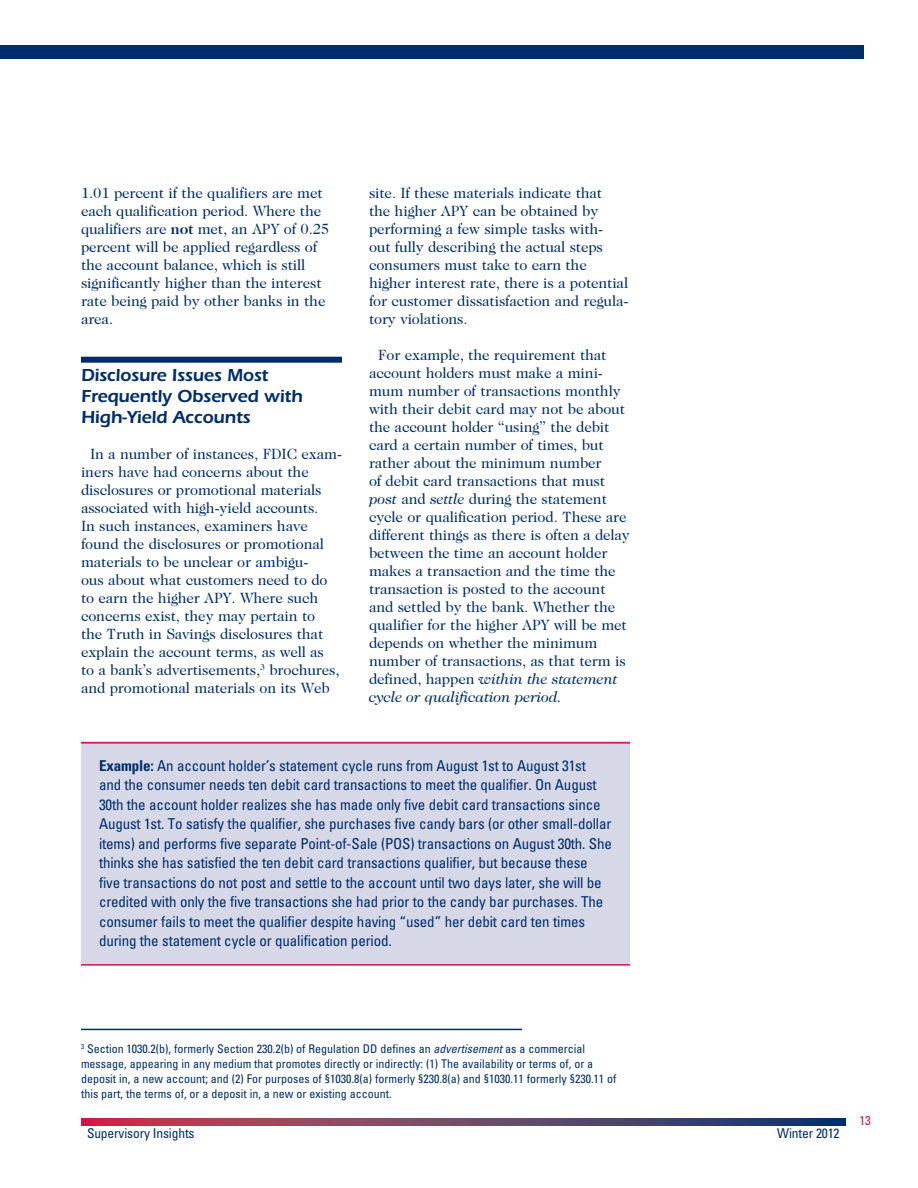
<style>
.page{position:relative;width:918px;height:1188px;background:#fff}
.page>*{position:absolute;margin:0;border:0;box-sizing:border-box;transform-origin:0 0}
.HeadB{font:600 18px/21px "ITC Eras Std";letter-spacing:-.01em;color:#002d6a}
.Body{font:15px/18px "Caslon 224 Std";letter-spacing:-.01em;color:#002d6a}
.Body-2{font:condensed 15px/19.5px "Univers LT Std";letter-spacing:-.01em;color:#002d6a}
.t1{font:condensed 13.5px "Univers LT Std";letter-spacing:-.01em;color:#002d6a}
.t2{font:condensed 12.75px "Univers LT Std";color:#d31245}
.Footnote{font:condensed 12px/15px "Univers LT Std";color:#002d6a}
.s1{font-weight:700}
.s2{font-style:italic}
</style>
<div class="page">
<div style="left:0;top:45px;width:864px;height:13px;background:#002d6a"></div>
<svg style="left:81px;top:1119px;width:765px;height:6px;background:#704062"></svg>
<div style="left:81px;top:357px;width:261px;height:6px;background:#002d6a"></div>
<div style="left:81px;top:742px;width:549px;height:223px;background:#d6d8e7"></div>
<hr style="left:81px;top:742px;width:549px;height:2px;background:#d31245">
<hr style="left:81px;top:964px;width:549px;height:2px;background:#d31245">
<hr style="left:81px;top:1029px;width:441px;height:1px;background:#002d6a">
<p class="Body" style="left:81px;top:183px;width:250px">1.01 percent if the qualifiers are met each qualification period. Where the qualifiers are <span class="s1">not</span> met, an APY of 0.25 percent will be applied regardless of the account balance, which is still significantly higher than the interest rate being paid by other banks in the area.</p>
<p class="HeadB" style="left:81px;top:364px;width:223px">Disclosure Issues Most<br>Frequently Observed with<br>High-Yield Accounts</p>
<p class="Body" style="left:81px;top:444px;width:263px;text-indent:9px">In a number of instances, FDIC exam&shy;iners have had concerns about the disclosures or promotional materials associated with high-yield accounts.<br>In such instances, examiners have found the disclosures or promotional materials to be unclear or ambigu-<br>ous about what customers need to do to earn the higher APY. Where such concerns exist, they may pertain to<br>the Truth in Savings disclosures that explain the account terms, as well as<br>to a bank’s advertisements,<sup>3</sup> brochures, and promotional materials on its Web</p>
<p class="Body" style="left:369px;top:183px;width:261px">site. If these materials indicate that<br>the higher APY can be obtained by performing a few simple tasks with&shy;out fully describing the actual steps consumers must take to earn the higher interest rate, there is a potential for customer dissatisfaction and regula&shy;tory violations.</p>
<p class="Body" style="left:369px;top:345px;width:262px;text-indent:9px">For example, the requirement that account holders must make a mini&shy;mum number of transactions monthly with their debit card may not be about the account holder “using” the debit card a certain number of times, but rather about the minimum number<br>of debit card transactions that must <span class="s2">post</span> and <span class="s2">settle</span> during the statement cycle or qualification period. These are different things as there is often a delay between the time an account holder makes a transaction and the time the transaction is posted to the account and settled by the bank. Whether the qualifier for the higher APY will be met depends on whether the minimum number of transactions, as that term is defined, happen <span class="s2">within the statement cycle or qualification period.</span></p>
<p class="Body-2" style="left:99px;top:755px;width:514px"><span class="s1">Example:</span> An account holder’s statement cycle runs from August 1st to August 31st<br>and the consumer needs ten debit card transactions to meet the qualifier. On August 30th the account holder realizes she has made only five debit card transactions since August 1st. To satisfy the qualifier, she purchases five candy bars (or other small-dollar items) and performs five separate Point-of-Sale (POS) transactions on August 30th. She thinks she has satisfied the ten debit card transactions qualifier, but because these five transactions do not post and settle to the account until two days later, she will be credited with only the five transactions she had prior to the candy bar purchases. The consumer fails to meet the qualifier despite having “used” her debit card ten times during the statement cycle or qualification period.</p>
<p class="Footnote" style="left:81px;top:1041px;width:537px"><sup>3</sup> Section 1030.2(b), formerly Section 230.2(b) of Regulation DD defines an <span class="s2">advertisement</span> as a commercial message, appearing in any medium that promotes directly or indirectly: (1) The availability or terms of, or a deposit in, a new account; and (2) For purposes of §1030.8(a) formerly §230.8(a) and §1030.11 formerly §230.11 of this part, the terms of, or a deposit in, a new or existing account.</p>
<p class="t1" style="left:87px;top:1124px;width:109px">Supervisory Insights</p>
<p class="t1" style="left:777px;top:1124px;width:64px">Winter 2012</p>
<p class="t2" style="left:860px;top:1112px;width:13px">13</p>
</div>
